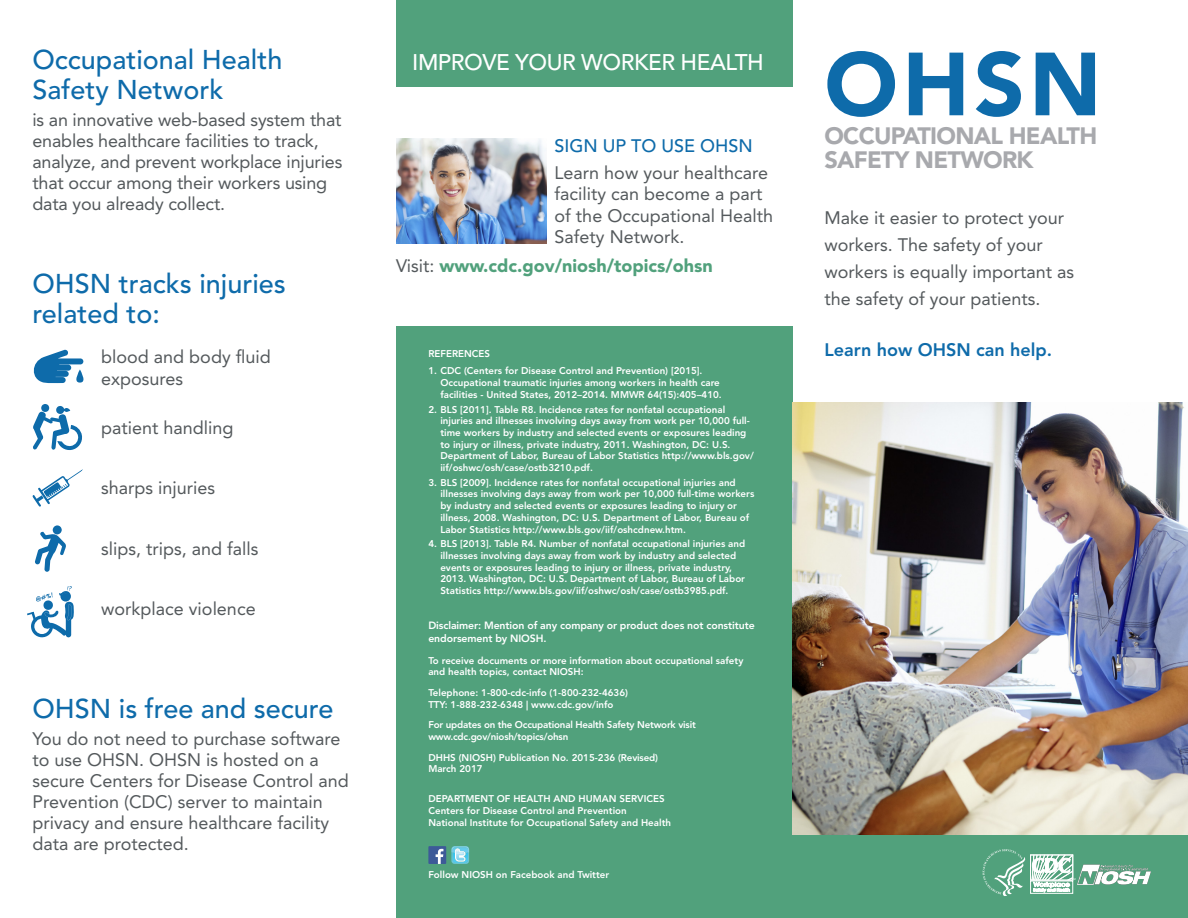
<style>
.page{position:relative;width:1188px;height:918px;background:#fff}
.page>*{position:absolute;margin:0;border:0;box-sizing:border-box;transform-origin:0 0}
.Title_1{font:900 88.5px "Avenir LT Std";color:#0e6baa}
.t1{font:500 27px/30px "Avenir LT Std";color:#0e6baa}
.Title_1-2{font:900 23.55px/23.5px "Avenir LT Std";letter-spacing:-.03em;color:#a8a9ad}
.t2{font:500 22.5px "Avenir LT Std";letter-spacing:-.02em;color:#fff}
.P_-_12_14{font:18px/21px "Avenir LT Std";color:#54595c}
.Title_2{font:18px/27px "Avenir LT Std";color:#54595c}
.Bullet_1-1{font:18px/21.6px "Avenir LT Std";color:#54595c}
.P_-_12_14-2{font:900 18px "Avenir LT Std";color:#51a17c}
.Title_2-2{font:800 18px "Avenir LT Std";color:#0e6baa}
.t3{font:500 18px "Avenir LT Std";color:#0e6baa}
.t4{font:800 10.5px/12.6px "Avenir LT Std";letter-spacing:-.01em;color:#fff}
.References{font:800 9.75px/11.7px "Avenir LT Std";color:#fff}
.References-2{font:800 9.75px/11.7px "Avenir LT Std";letter-spacing:-.02em;color:#fff}
.s1{font-weight:400;color:#54595c}
</style>
<div class="page">
<svg style="left:32px;top:469px;width:51px;height:38px"></svg>
<svg style="left:33px;top:349px;width:51px;height:34px"></svg>
<svg style="left:33px;top:404px;width:49px;height:46px"></svg>
<svg style="left:35px;top:525px;width:31px;height:47px"></svg>
<svg style="left:27px;top:586px;width:47px;height:52px"></svg>
<div style="left:396px;top:0;width:396px;height:87px;background:#51a17c"></div>
<div style="left:396px;top:326px;width:396px;height:592px;background:#51a17c"></div>
<div style="left:776px;top:834px;width:412px;height:84px;background:#51a17c"></div>
<svg style="left:451px;top:846px;width:18px;height:18px"></svg>
<div style="left:428px;top:846px;width:18px;height:18px;background:#3d5a98"></div>
<svg style="left:436px;top:849px;width:7px;height:15px"></svg>
<img style="left:792px;top:403px;width:396px;height:432px">
<svg style="left:983px;top:849px;width:168px;height:47px"></svg>
<img style="left:396px;top:139px;width:151px;height:105px">
<h1 class="t1" style="left:32px;top:45px;width:252px">Occupational Health<br>Safety Network</h1>
<p class="P_-_12_14" style="left:32px;top:109px;width:311px">is an innovative web-based system that enables healthcare facilities to track, analyze, and prevent workplace injuries that occur among their workers using data you already collect.</p>
<h2 class="t1" style="left:32px;top:269px;width:255px">OHSN tracks injuries related to:</h2>
<p class="Bullet_1-1" style="left:101px;top:346px;width:171px">blood and body fluid exposures</p>
<p class="Bullet_1-1" style="left:101px;top:417px;width:134px">patient handling</p>
<p class="Bullet_1-1" style="left:101px;top:477px;width:116px">sharps injuries</p>
<p class="Bullet_1-1" style="left:101px;top:538px;width:159px">slips, trips, and falls</p>
<p class="Bullet_1-1" style="left:101px;top:598px;width:156px">workplace violence</p>
<h2 class="t1" style="left:32px;top:694px;width:303px">OHSN is free and secure</h2>
<p class="P_-_12_14" style="left:32px;top:728px;width:318px">You do not need to purchase software to use OHSN. OHSN is hosted on a secure Centers for Disease Control and Prevention (CDC) server to maintain privacy and ensure healthcare facility data are protected.</p>
<h2 class="t2" style="left:412px;top:49px;width:353px">IMPROVE YOUR WORKER HEALTH</h2>
<h3 class="t3" style="left:555px;top:136px;width:200px">SIGN UP TO USE OHSN</h3>
<p class="P_-_12_14" style="left:555px;top:163px;width:220px">Learn how your healthcare facility can become a part of the Occupational Health<br>Safety Network.</p>
<p class="P_-_12_14-2" style="left:396px;top:255px;width:318px"><span class="s1">Visit:</span> www.cdc.gov/niosh/topics/ohsn</p>
<p class="Title_1" style="left:824px;top:31px;width:279px">OHSN</p>
<p class="Title_1-2" style="left:824px;top:124px;width:274px">OCCUPATIONAL HEALTH<br>SAFETY NETWORK</p>
<p class="Title_2" style="left:824px;top:204px;width:251px">Make it easier to protect your workers. The safety of your workers is equally important as the safety of your patients.</p>
<h3 class="References" style="left:428px;top:348px;width:63px">REFERENCES</h3>
<p class="Title_2-2" style="left:824px;top:339px;width:229px">Learn how OHSN can help.</p>
<p class="References" style="left:440px;top:365px;width:283px;text-indent:-12px">1. CDC (Centers for Disease Control and Prevention) [2015].<br>Occupational traumatic injuries among workers in health care facilities - United States, 2012–2014. MMWR 64(15):405–410.</p>
<p class="References" style="left:440px;top:403px;width:315px;text-indent:-12px">2. BLS [2011]. Table R8. Incidence rates for nonfatal occupational injuries and illnesses involving days away from work per 10,000 full&shy;time workers by industry and selected events or exposures leading to injury or illness, private industry, 2011. Washington, DC: U.S.<br>Department of Labor, Bureau of Labor Statistics http://www.bls.gov/ iif/oshwc/osh/case/ostb3210.pdf.</p>
<p class="References" style="left:440px;top:477px;width:315px;text-indent:-12px">3. BLS [2009]. Incidence rates for nonfatal occupational injuries and illnesses involving days away from work per 10,000 full-time workers by industry and selected events or exposures leading to injury or illness, 2008. Washington, DC: U.S. Department of Labor, Bureau of Labor Statistics http://www.bls.gov/iif/oshcdnew.htm.</p>
<p class="References" style="left:440px;top:538px;width:306px;text-indent:-12px">4. BLS [2013]. Table R4. Number of nonfatal occupational injuries and illnesses involving days away from work by industry and selected events or exposures leading to injury or illness, private industry, 2013. Washington, DC: U.S. Department of Labor, Bureau of Labor Statistics http://www.bls.gov/iif/oshwc/osh/case/ostb3985.pdf.</p>
<p class="t4" style="left:428px;top:619px;width:328px">Disclaimer: Mention of any company or product does not constitute endorsement by NIOSH.</p>
<p class="References" style="left:428px;top:654px;width:317px">To receive documents or more information about occupational safety and health topics, contact NIOSH:</p>
<p class="References" style="left:428px;top:687px;width:201px">Telephone: 1-800-cdc-info (1-800-232-4636)<br>TTY: 1-888-232-6348 | www.cdc.gov/info</p>
<p class="References-2" style="left:428px;top:719px;width:269px">For updates on the Occupational Health Safety Network visit www.cdc.gov/niosh/topics/ohsn</p>
<p class="References" style="left:428px;top:752px;width:231px">DHHS (NIOSH) Publication No. 2015-236 (Revised)</p>
<p class="References" style="left:428px;top:763px;width:56px">March 2017</p>
<p class="References" style="left:428px;top:793px;width:244px">DEPARTMENT OF HEALTH AND HUMAN SERVICES<br>Centers for Disease Control and Prevention<br>National Institute for Occupational Safety and Health</p>
<p class="References" style="left:428px;top:868px;width:182px">Follow NIOSH on Facebook and Twitter</p>
</div>
